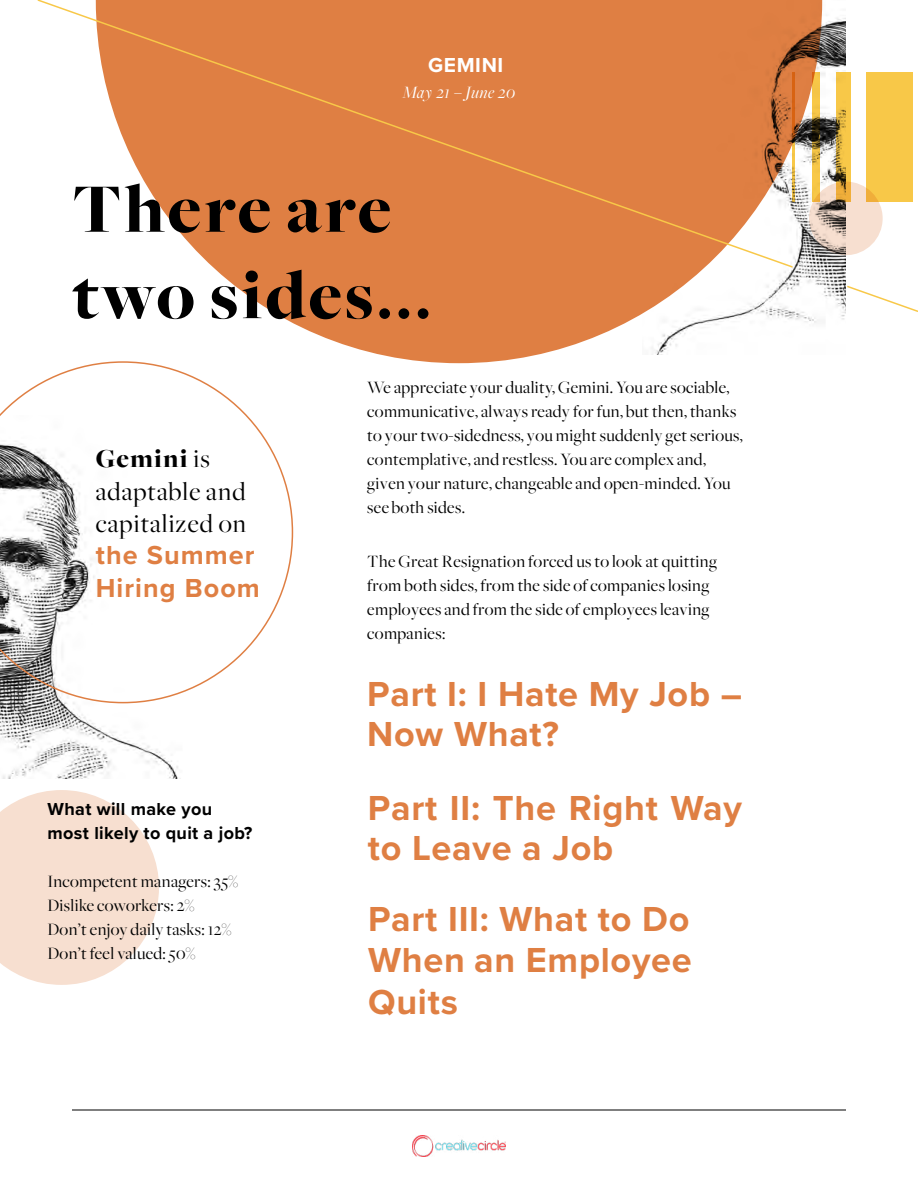
<style>
.page{position:relative;width:918px;height:1188px;background:#fff}
.page>*{position:absolute;margin:0;border:0;box-sizing:border-box;transform-origin:0 0}
.t1{font:900 72px/86.4px "Freight Big";letter-spacing:.04em;color:#000}
.t2{font:700 36px/40.3px "Proxima Nova";letter-spacing:.02em;color:#df7f43}
.t3{font:27px/32.4px "Freight Big";letter-spacing:.04em;color:#000}
.t4{font:700 27px/32.4px "Proxima Nova";letter-spacing:.04em;color:#df7f43}
.t5{font:700 21px "Proxima Nova";letter-spacing:.03em;color:#fff}
.t6{font:18px/24px "Freight Big";letter-spacing:.02em;color:#000}
.t7{font:700 18px/24px "Proxima Nova";letter-spacing:.02em;color:#000}
.t8{font:italic 18px "Freight Big Pro";letter-spacing:.02em;color:#fff}
.s1{font-weight:900}
</style>
<div class="page">
<svg style="left:215px;top:269px;width:428px;height:94px;fill:#df7f43"></svg>
<img style="left:643px;top:0;width:203px;height:355px">
<img style="left:0;top:703px;width:178px;height:75px">
<svg style="left:37px;top:0;width:757px;height:269px;background:#e3925e"></svg>
<svg style="left:845px;top:284px;width:73px;height:29px"></svg>
<svg style="left:809px;top:182px;width:74px;height:73px;background:#d9c4b7"></svg>
<div style="left:866px;top:72px;width:47px;height:130px;background:#f8c848"></div>
<svg style="left:837px;top:72px;width:14px;height:130px;background:#dcaf3e"></svg>
<svg style="left:813px;top:72px;width:7px;height:130px"></svg>
<hr style="left:793px;top:72px;width:2px;height:130px;background:#f8c848">
<img style="left:412px;top:1136px;width:94px;height:20px">
<hr style="left:72px;top:1110px;width:774px;height:1px;background:#000">
<svg style="left:0;top:361px;width:293px;height:342px"></svg>
<svg style="left:0;top:790px;width:159px;height:195px"></svg>
<p class="t5" style="left:428px;top:49px;width:77px">GEMINI</p>
<p class="t8" style="left:402px;top:81px;width:115px">May 21 – June 20</p>
<h1 class="t1" style="left:72px;top:168px;width:361px">There are two sides...</h1>
<h3 class="t3" style="left:96px;top:443px;width:152px"><span class="s1">Gemini</span> is adaptable and capitalized on</h3>
<h3 class="t4" style="left:96px;top:539px;width:166px">the Summer<br>Hiring Boom</h3>
<p class="t7" style="left:48px;top:796px;width:206px">What will make you most likely to quit a job?</p>
<p class="t6" style="left:48px;top:869px;width:192px">Incompetent managers: 35%<br>Dislike coworkers: 2%<br>Don’t enjoy daily tasks: 12%<br>Don’t feel valued: 50%</p>
<p class="t6" style="left:367px;top:376px;width:377px">We appreciate your duality, Gemini. You are sociable, communicative, always ready for fun, but then, thanks to your two-sidedness, you might suddenly get serious, contemplative, and restless. You are complex and, given your nature, changeable and open-minded. You see both sides.</p>
<p class="t6" style="left:367px;top:550px;width:351px">The Great Resignation forced us to look at quitting from both sides, from the side of companies losing employees and from the side of employees leaving companies:</p>
<h2 class="t2" style="left:367px;top:673px;width:376px">Part I: I Hate My Job –<br>Now What?</h2>
<h2 class="t2" style="left:368px;top:787px;width:375px">Part II: The Right Way to Leave a Job</h2>
<h2 class="t2" style="left:368px;top:898px;width:325px;line-height:41.2px;text-align:justify">Part III: What to Do When an Employee Quits</h2>
</div>
